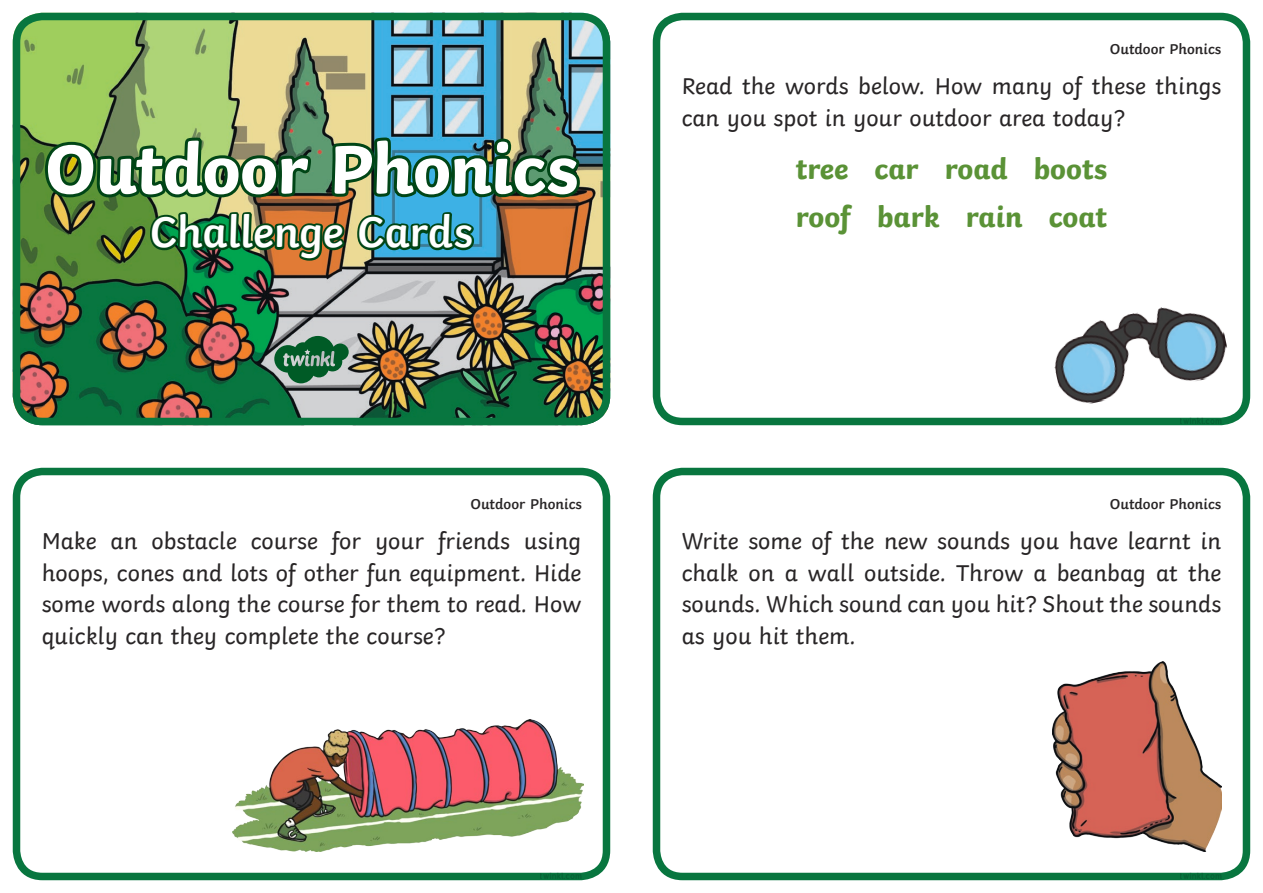
<style>
.page{position:relative;width:1263px;height:893px;background:#fff}
.page>*{position:absolute;margin:0;border:0;box-sizing:border-box;transform-origin:0 0}
.t1{font:700 72px "Twinkl";letter-spacing:-.015em;color:#fff}
.t2{font:600 45px "Twinkl";letter-spacing:-.01em;color:#fff}
.Heading_2{font:700 30px "Twinkl";color:#5a9236}
.KS1_Body_Copy{font:24px/31.5px "Twinkl";color:#282526;text-align:justify}
.t3{font:600 15px "Twinkl";color:#282526}
</style>
<div class="page">
<img style="left:13px;top:13px;width:597px;height:412px">
<div style="left:13px;top:13px;width:597px;height:412px;border:8px solid #08763f;border-radius:26px"></div>
<div style="left:653px;top:13px;width:597px;height:412px;border:8px solid #08763f;border-radius:26px"></div>
<div style="left:13px;top:468px;width:597px;height:412px;border:8px solid #08763f;border-radius:26px"></div>
<div style="left:653px;top:468px;width:597px;height:412px;border:8px solid #08763f;border-radius:26px"></div>
<img style="left:233px;top:719px;width:351px;height:132px">
<img style="left:1054px;top:307px;width:173px;height:97px">
<img style="left:1052px;top:662px;width:170px;height:189px">
<img style="left:41px;top:12px;width:543px;height:465px">
<h1 class="t1" style="left:45px;top:110px;width:535px">Outdoor Phonics</h1>
<h2 class="t2" style="left:150px;top:196px;width:324px">Challenge Cards</h2>
<p class="t3" style="left:1110px;top:37px;width:113px">Outdoor Phonics</p>
<p class="KS1_Body_Copy" style="left:682px;top:68px;width:541px">Read the words below. How many of these things can you spot in your outdoor area today?</p>
<p class="Heading_2" style="left:796px;top:144px;width:313px">tree car road boots</p>
<p class="Heading_2" style="left:796px;top:192px;width:313px">roof bark rain coat</p>
<p class="t3" style="left:470px;top:492px;width:113px">Outdoor Phonics</p>
<p class="t3" style="left:1110px;top:492px;width:113px">Outdoor Phonics</p>
<p class="KS1_Body_Copy" style="left:42px;top:523px;width:541px">Make an obstacle course for your friends using hoops, cones and lots of other fun equipment. Hide some words along the course for them to read. How quickly can they complete the course?</p>
<p class="KS1_Body_Copy" style="left:682px;top:523px;width:541px">Write some of the new sounds you have learnt in chalk on a wall outside. Throw a beanbag at the sounds. Which sound can you hit? Shout the sounds as you hit them.</p>
</div>
